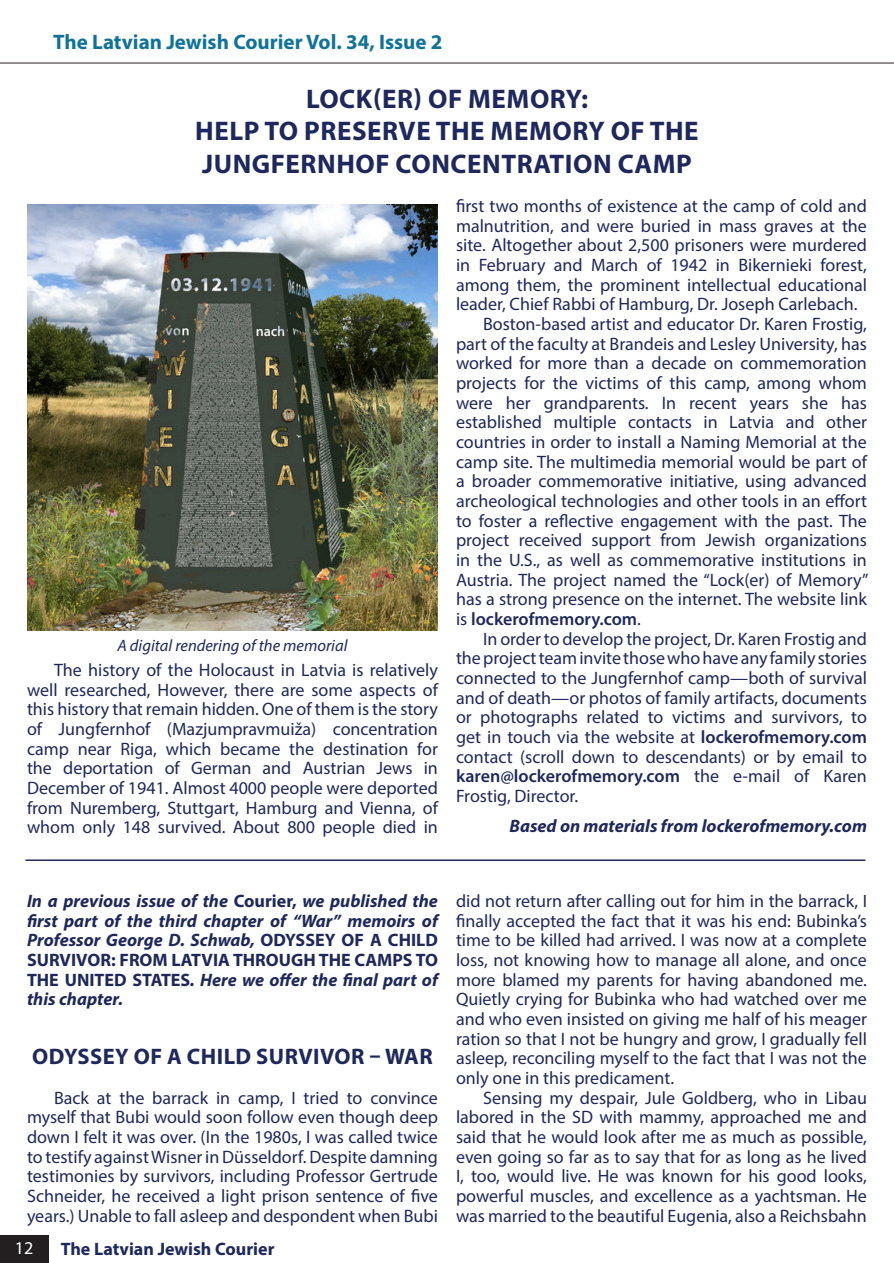
<style>
.page{position:relative;width:894px;height:1263px;background:#fff}
.page>*{position:absolute;margin:0;border:0;box-sizing:border-box;transform-origin:0 0}
.title_thing{font:700 27px "Myriad Pro";letter-spacing:.02em;color:#1f285d}
.title_thing-2{font:700 22.5px "Myriad Pro";letter-spacing:.02em;color:#1f285d}
.t1{font:700 21px "Myriad Pro";color:#11739a}
.body{font:18px/19.6px "Myriad Pro";color:#1f285d;text-align:justify}
.body-2{font:italic 700 18px/19.6px "Myriad Pro";color:#1f285d;text-align:justify}
.t2{font:700 18px "Myriad Pro";color:#1f285d}
.t3{font:18px "Myriad Pro";color:#fff}
.t4{font:italic 16.5px "Myriad Pro";color:#1f285d}
.s1{font-weight:600}
.s2{font-style:normal}
</style>
<div class="page">
<div style="left:0;top:1236px;width:48px;height:27px;background:#231f20"></div>
<hr style="left:0;top:63px;width:893px;height:1px;background:#231f20">
<hr style="left:26px;top:859px;width:839px;height:2px;background:#1f285d">
<img style="left:27px;top:204px;width:411px;height:427px">
<p class="t1" style="left:53px;top:29px;width:390px">The Latvian Jewish Courier Vol. 34, Issue 2</p>
<p class="title_thing" style="left:306px;top:81px;width:283px">LOCK(ER) OF MEMORY:</p>
<p class="title_thing" style="left:195px;top:113px;width:505px">HELP TO PRESERVE THE MEMORY OF THE</p>
<p class="title_thing" style="left:202px;top:146px;width:491px">JUNGFERNHOF CONCENTRATION CAMP</p>
<p class="t4" style="left:117px;top:635px;width:231px">A digital rendering of the memorial</p>
<p class="body" style="left:27px;top:660px;width:412px;text-indent:27px">The history of the Holocaust in Latvia is relatively well researched, However, there are some aspects of this history that remain hidden. One of them is the story of Jungfernhof (Mazjumpravmuiža) concentration camp near Riga, which became the destination for the deportation of German and Austrian Jews in December of 1941. Almost 4000 people were deported from Nuremberg, Stuttgart, Hamburg and Vienna, of whom only 148 survived. About 800 people died in</p>
<p class="body" style="left:456px;top:196px;width:412px">first two months of existence at the camp of cold and malnutrition, and were buried in mass graves at the site. Altogether about 2,500 prisoners were murdered in February and March of 1942 in Bikernieki forest, among them, the prominent intellectual educational leader, Chief Rabbi of Hamburg, Dr. Joseph Carlebach.</p>
<p class="body" style="left:456px;top:314px;width:414px;text-indent:27px">Boston-based artist and educator Dr. Karen Frostig, part of the faculty at Brandeis and Lesley University, has worked for more than a decade on commemoration projects for the victims of this camp, among whom were her grandparents. In recent years she has established multiple contacts in Latvia and other countries in order to install a Naming Memorial at the camp site. The multimedia memorial would be part of a broader commemorative initiative, using advanced archeological technologies and other tools in an effort to foster a reflective engagement with the past. The project received support from Jewish organizations in the U.S., as well as commemorative institutions in Austria. The project named the “Lock(er) of Memory” has a strong presence on the internet. The website link is <span class="s1">lockerofmemory.com</span>.</p>
<p class="body" style="left:456px;top:628px;width:412px;text-indent:27px">In order to develop the project, Dr. Karen Frostig and the project team invite those who have any family stories connected to the Jungfernhof camp—both of survival and of death—or photos of family artifacts, documents or photographs related to victims and survivors, to get in touch via the website at <span class="s1">lockerofmemory.com </span>contact (scroll down to descendants) or by email to <span class="s1">karen@lockerofmemory.com</span> the e-mail of Karen Frostig, Director.</p>
<p class="body-2" style="left:509px;top:815px;width:359px">Based on materials from lockerofmemory.com</p>
<p class="body-2" style="left:27px;top:890px;width:412px">In a previous issue of the <span class="s2">Courier,</span> we published the first part of the third chapter of “War” memoirs of Professor George D. Schwab, <span class="s2">ODYSSEY OF A CHILD SURVIVOR: FROM LATVIA THROUGH THE CAMPS TO THE UNITED STATES</span>. Here we offer the final part of this chapter.</p>
<p class="title_thing-2" style="left:32px;top:1042px;width:402px">ODYSSEY OF A CHILD SURVIVOR – WAR</p>
<p class="body" style="left:27px;top:1087px;width:412px;text-indent:27px">Back at the barrack in camp, I tried to convince myself that Bubi would soon follow even though deep down I felt it was over. (In the 1980s, I was called twice to testify against Wisner in Düsseldorf. Despite damning testimonies by survivors, including Professor Gertrude Schneider, he received a light prison sentence of five years.) Unable to fall asleep and despondent when Bubi</p>
<p class="t3" style="left:15px;top:1236px;width:20px">12</p>
<p class="t2" style="left:61px;top:1237px;width:215px">The Latvian Jewish Courier</p>
<p class="body" style="left:456px;top:891px;width:412px">did not return after calling out for him in the barrack, I finally accepted the fact that it was his end: Bubinka’s time to be killed had arrived. I was now at a complete loss, not knowing how to manage all alone, and once more blamed my parents for having abandoned me.<br>Quietly crying for Bubinka who had watched over me and who even insisted on giving me half of his meager ration so that I not be hungry and grow, I gradually fell asleep, reconciling myself to the fact that I was not the only one in this predicament.</p>
<p class="body" style="left:456px;top:1087px;width:412px;text-indent:27px">Sensing my despair, Jule Goldberg, who in Libau labored in the SD with mammy, approached me and said that he would look after me as much as possible, even going so far as to say that for as long as he lived I, too, would live. He was known for his good looks, powerful muscles, and excellence as a yachtsman. He was married to the beautiful Eugenia, also a Reichsbahn</p>
</div>
